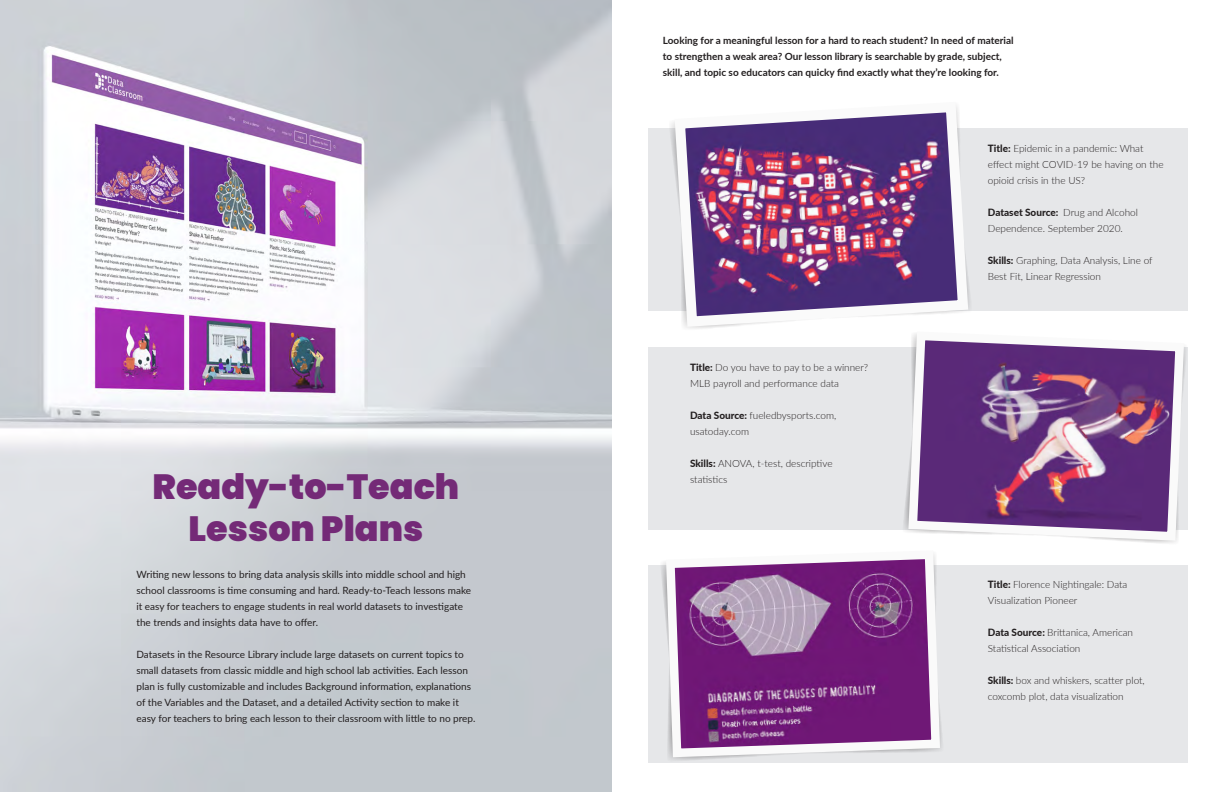
<style>
.page{position:relative;width:1224px;height:792px;background:#fff}
.page>*{position:absolute;margin:0;border:0;box-sizing:border-box;transform-origin:0 0}
.t1{font:900 35px "Poppins";color:#742a77}
.t2{font:10px/16px "Lato";color:#231f20}
.t3{font:300 10px/16px "Lato";color:#231f20}
.t4{font:700 10px/16px "Lato";color:#231f20}
.s1{font-weight:800}
</style>
<div class="page">
<img style="left:0;top:0;width:612px;height:792px">
<div style="left:648px;top:129px;width:540px;height:182px;background:#e6e7e9"></div>
<div style="left:648px;top:347px;width:540px;height:183px;background:#e6e7e9"></div>
<div style="left:648px;top:565px;width:540px;height:197px;background:#e6e7e9"></div>
<svg style="left:669px;top:106px;width:305px;height:223px"></svg>
<svg style="left:662px;top:554px;width:280px;height:206px;background:#985f9d"></svg>
<svg style="left:904px;top:327px;width:282px;height:216px"></svg>
<p class="t1" style="left:153px;top:467px;width:308px">Ready-to-Teach</p>
<p class="t1" style="left:189px;top:509px;width:236px">Lesson Plans</p>
<p class="t2" style="left:136px;top:566px;width:336px">Writing new lessons to bring data analysis skills into middle school and high school classrooms is time consuming and hard. Ready-to-Teach lessons make it easy for teachers to engage students in real world datasets to investigate the trends and insights data have to offer.</p>
<p class="t2" style="left:136px;top:646px;width:341px">Datasets in the Resource Library include large datasets on current topics to small datasets from classic middle and high school lab activities. Each lesson plan is fully customizable and includes Background information, explanations of the Variables and the Dataset, and a detailed Activity section to make it easy for teachers to bring each lesson to their classroom with little to no prep.</p>
<p class="t4" style="left:663px;top:32px;width:352px">Looking for a meaningful lesson for a hard to reach student? In need of material to strengthen a weak area? Our lesson library is searchable by grade, subject, skill, and topic so educators can quicky find exactly what they’re looking for.</p>
<p class="t3" style="left:690px;top:359px;width:180px"><span class="s1">Title:</span> Do you have to pay to be a winner?<br>MLB payroll and performance data</p>
<p class="t3" style="left:690px;top:407px;width:148px"><span class="s1">Data Source:</span> fueledbysports.com, usatoday.com</p>
<p class="t3" style="left:690px;top:455px;width:144px"><span class="s1">Skills:</span> ANOVA, t-test, descriptive statistics</p>
<p class="t3" style="left:988px;top:140px;width:177px"><span class="s1">Title:</span> Epidemic in a pandemic: What effect might COVID-19 be having on the opioid crisis in the US?</p>
<p class="t3" style="left:988px;top:204px;width:152px"><span class="s1">Dataset Source:</span> Drug and Alcohol<br>Dependence. September 2020.</p>
<p class="t3" style="left:988px;top:252px;width:166px"><span class="s1">Skills:</span> Graphing, Data Analysis, Line of<br>Best Fit, Linear Regression</p>
<p class="t3" style="left:988px;top:576px;width:141px"><span class="s1">Title:</span> Florence Nightingale: Data<br>Visualization Pioneer</p>
<p class="t3" style="left:988px;top:624px;width:147px"><span class="s1">Data Source:</span> Brittanica, American<br>Statistical Association</p>
<p class="t3" style="left:988px;top:672px;width:158px"><span class="s1">Skills:</span> box and whiskers, scatter plot, coxcomb plot, data visualization</p>
</div>
